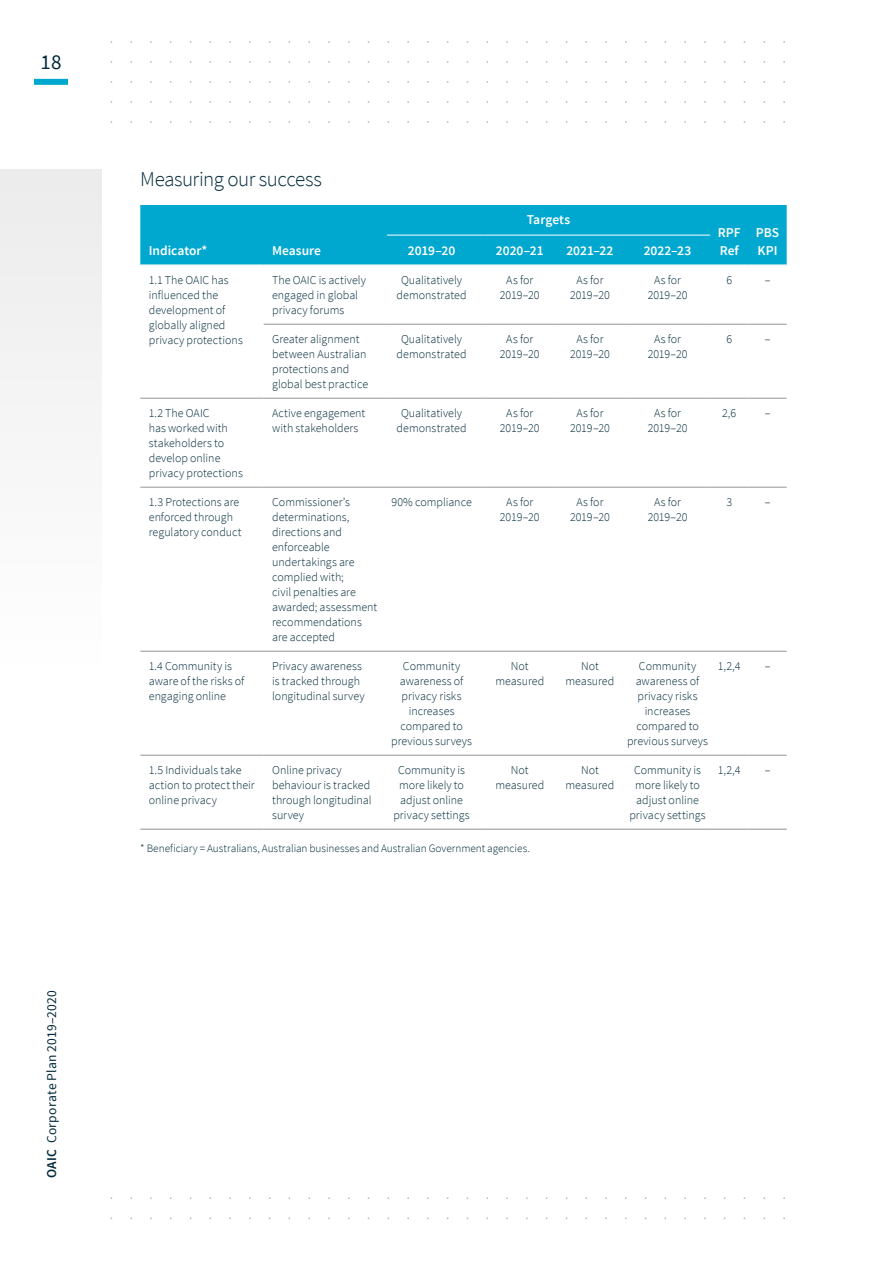
<style>
.page{position:relative;width:893px;height:1263px;background:#fff}
.page>*{position:absolute;margin:0;border:0;box-sizing:border-box;transform-origin:0 0}
.Body_text{font:300 21px "Source Sans Pro";letter-spacing:-.025em;color:#00293a}
.t1{font:21px "Source Sans Pro";color:#00293a}
.Table_header{font:600 13.5px/18px "Source Sans Pro";letter-spacing:-.005em;color:#fff}
.t2{font:13.5px "Source Sans Pro";letter-spacing:.015em;color:#00293a}
.Table_text{font:300 12px/15px "Source Sans Pro";color:#00293a}
.Body_text-2{font:300 11.25px "Source Sans Pro";color:#00293a}
.s1{font-weight:600}
</style>
<div class="page">
<div style="left:34px;top:79px;width:34px;height:6px;background:#00a7cf"></div>
<img style="left:110px;top:41px;width:675px;height:82px">
<img style="left:110px;top:1197px;width:675px;height:22px">
<div style="left:0;top:169px;width:102px;height:496px;background:#f5f5f5"></div>
<div style="left:140px;top:205px;width:647px;height:59px;background:#00a7cf"></div>
<hr style="left:264px;top:324px;width:123px;height:1px;background:#939598">
<hr style="left:387px;top:324px;width:98px;height:1px;background:#939598">
<hr style="left:485px;top:324px;width:70px;height:1px;background:#939598">
<hr style="left:555px;top:324px;width:70px;height:1px;background:#939598">
<hr style="left:625px;top:324px;width:85px;height:1px;background:#939598">
<hr style="left:710px;top:324px;width:38px;height:1px;background:#939598">
<hr style="left:748px;top:324px;width:39px;height:1px;background:#939598">
<hr style="left:140px;top:398px;width:124px;height:1px;background:#939598">
<hr style="left:264px;top:398px;width:123px;height:1px;background:#939598">
<hr style="left:387px;top:398px;width:98px;height:1px;background:#939598">
<hr style="left:485px;top:398px;width:70px;height:1px;background:#939598">
<hr style="left:555px;top:398px;width:70px;height:1px;background:#939598">
<hr style="left:625px;top:398px;width:85px;height:1px;background:#939598">
<hr style="left:710px;top:398px;width:38px;height:1px;background:#939598">
<hr style="left:748px;top:398px;width:39px;height:1px;background:#939598">
<hr style="left:140px;top:487px;width:124px;height:1px;background:#939598">
<hr style="left:264px;top:487px;width:123px;height:1px;background:#939598">
<hr style="left:387px;top:487px;width:98px;height:1px;background:#939598">
<hr style="left:485px;top:487px;width:70px;height:1px;background:#939598">
<hr style="left:555px;top:487px;width:70px;height:1px;background:#939598">
<hr style="left:625px;top:487px;width:85px;height:1px;background:#939598">
<hr style="left:710px;top:487px;width:38px;height:1px;background:#939598">
<hr style="left:748px;top:487px;width:39px;height:1px;background:#939598">
<hr style="left:140px;top:651px;width:124px;height:1px;background:#939598">
<hr style="left:264px;top:651px;width:123px;height:1px;background:#939598">
<hr style="left:387px;top:651px;width:98px;height:1px;background:#939598">
<hr style="left:485px;top:651px;width:70px;height:1px;background:#939598">
<hr style="left:555px;top:651px;width:70px;height:1px;background:#939598">
<hr style="left:625px;top:651px;width:85px;height:1px;background:#939598">
<hr style="left:710px;top:651px;width:38px;height:1px;background:#939598">
<hr style="left:748px;top:651px;width:39px;height:1px;background:#939598">
<hr style="left:264px;top:829px;width:123px;height:1px;background:#939598">
<hr style="left:387px;top:829px;width:98px;height:1px;background:#939598">
<hr style="left:485px;top:829px;width:70px;height:1px;background:#939598">
<hr style="left:555px;top:829px;width:70px;height:1px;background:#939598">
<hr style="left:625px;top:829px;width:85px;height:1px;background:#939598">
<hr style="left:710px;top:829px;width:38px;height:1px;background:#939598">
<hr style="left:748px;top:829px;width:39px;height:1px;background:#939598">
<hr style="left:140px;top:829px;width:124px;height:1px;background:#939598">
<hr style="left:140px;top:755px;width:124px;height:1px;background:#939598">
<hr style="left:264px;top:755px;width:123px;height:1px;background:#939598">
<hr style="left:387px;top:755px;width:98px;height:1px;background:#939598">
<hr style="left:485px;top:755px;width:70px;height:1px;background:#939598">
<hr style="left:555px;top:755px;width:70px;height:1px;background:#939598">
<hr style="left:625px;top:755px;width:85px;height:1px;background:#939598">
<hr style="left:710px;top:755px;width:38px;height:1px;background:#939598">
<hr style="left:748px;top:755px;width:39px;height:1px;background:#939598">
<hr style="left:387px;top:235px;width:98px;height:1px;background:#fff">
<hr style="left:485px;top:235px;width:70px;height:1px;background:#fff">
<hr style="left:555px;top:235px;width:70px;height:1px;background:#fff">
<hr style="left:625px;top:235px;width:85px;height:1px;background:#fff">
<h1 class="t1" style="left:40px;top:49px;width:23px">18</h1>
<p class="t2" style="left:43px;top:1178px;width:189px;rotate:-90deg"><span class="s1">OAIC</span> Corporate Plan 2019–2020</p>
<p class="Body_text" style="left:140px;top:166px;width:183px">Measuring our success</p>
<p class="Table_header" style="left:149px;top:241px;width:60px">Indicator*</p>
<p class="Table_header" style="left:272px;top:241px;width:50px">Measure</p>
<p class="Table_header" style="left:527px;top:211px;width:45px">Targets</p>
<p class="Table_header" style="left:718px;top:223px;width:24px">RPF<br>Ref</p>
<p class="Table_header" style="left:756px;top:223px;width:25px">PBS</p>
<p class="Table_header" style="left:408px;top:241px;width:49px">2019–20</p>
<p class="Table_header" style="left:496px;top:241px;width:49px">2020–21</p>
<p class="Table_header" style="left:566px;top:241px;width:49px">2021–22</p>
<p class="Table_header" style="left:644px;top:241px;width:49px">2022–23</p>
<p class="Table_header" style="left:758px;top:241px;width:21px">KPI</p>
<p class="Table_text" style="left:149px;top:272px;width:96px">1.1 The OAIC has influenced the development of globally aligned privacy protections</p>
<p class="Table_text" style="left:272px;top:272px;width:95px">The OAIC is actively engaged in global privacy forums</p>
<p class="Table_text" style="left:397px;top:272px;width:71px;text-align:center">Qualitatively demonstrated</p>
<p class="Table_text" style="left:506px;top:272px;width:29px">As for</p>
<p class="Table_text" style="left:500px;top:287px;width:41px">2019–20</p>
<p class="Table_text" style="left:272px;top:331px;width:98px">Greater alignment between Australian protections and global best practice</p>
<p class="Table_text" style="left:397px;top:331px;width:71px;text-align:center">Qualitatively demonstrated</p>
<p class="Table_text" style="left:506px;top:331px;width:29px">As for</p>
<p class="Table_text" style="left:500px;top:346px;width:41px">2019–20</p>
<p class="Table_text" style="left:149px;top:405px;width:96px">1.2 The OAIC<br>has worked with stakeholders to develop online privacy protections</p>
<p class="Table_text" style="left:272px;top:405px;width:95px">Active engagement with stakeholders</p>
<p class="Table_text" style="left:397px;top:405px;width:71px;text-align:center">Qualitatively demonstrated</p>
<p class="Table_text" style="left:506px;top:405px;width:29px">As for</p>
<p class="Table_text" style="left:500px;top:420px;width:41px">2019–20</p>
<p class="Table_text" style="left:149px;top:494px;width:94px">1.3 Protections are enforced through regulatory conduct</p>
<p class="Table_text" style="left:272px;top:494px;width:107px">Commissioner’s determinations, directions and enforceable undertakings are complied with;<br>civil penalties are awarded; assessment recommendations are accepted</p>
<p class="Table_text" style="left:391px;top:494px;width:82px">90% compliance</p>
<p class="Table_text" style="left:506px;top:494px;width:29px">As for</p>
<p class="Table_text" style="left:500px;top:509px;width:41px">2019–20</p>
<p class="Table_text" style="left:576px;top:272px;width:29px">As for</p>
<p class="Table_text" style="left:570px;top:287px;width:41px">2019–20</p>
<p class="Table_text" style="left:576px;top:331px;width:29px">As for</p>
<p class="Table_text" style="left:570px;top:346px;width:41px">2019–20</p>
<p class="Table_text" style="left:576px;top:405px;width:29px">As for</p>
<p class="Table_text" style="left:570px;top:420px;width:41px">2019–20</p>
<p class="Table_text" style="left:576px;top:494px;width:29px">As for</p>
<p class="Table_text" style="left:570px;top:509px;width:41px">2019–20</p>
<p class="Table_text" style="left:654px;top:272px;width:29px">As for</p>
<p class="Table_text" style="left:648px;top:287px;width:41px">2019–20</p>
<p class="Table_text" style="left:726px;top:272px;width:7px">6</p>
<p class="Table_text" style="left:765px;top:272px;width:7px">–</p>
<p class="Table_text" style="left:654px;top:331px;width:29px">As for</p>
<p class="Table_text" style="left:648px;top:346px;width:41px">2019–20</p>
<p class="Table_text" style="left:726px;top:331px;width:7px">6</p>
<p class="Table_text" style="left:765px;top:331px;width:7px">–</p>
<p class="Table_text" style="left:654px;top:405px;width:29px">As for</p>
<p class="Table_text" style="left:648px;top:420px;width:41px">2019–20</p>
<p class="Table_text" style="left:722px;top:405px;width:16px">2,6</p>
<p class="Table_text" style="left:765px;top:405px;width:7px">–</p>
<p class="Table_text" style="left:654px;top:494px;width:29px">As for</p>
<p class="Table_text" style="left:648px;top:509px;width:41px">2019–20</p>
<p class="Table_text" style="left:726px;top:494px;width:7px">3</p>
<p class="Table_text" style="left:765px;top:494px;width:7px">–</p>
<p class="Table_text" style="left:149px;top:658px;width:97px">1.4 Community is aware of the risks of engaging online</p>
<p class="Table_text" style="left:272px;top:658px;width:94px">Privacy awareness is tracked through longitudinal survey</p>
<p class="Table_text" style="left:391px;top:658px;width:82px;text-align:center">Community awareness of privacy risks increases compared to previous surveys</p>
<p class="Table_text" style="left:495px;top:658px;width:50px;text-align:center">Not measured</p>
<p class="Table_text" style="left:565px;top:658px;width:50px;text-align:center">Not measured</p>
<p class="Table_text" style="left:627px;top:658px;width:82px;text-align:center">Community awareness of privacy risks increases compared to previous surveys</p>
<p class="Table_text" style="left:718px;top:658px;width:24px">1,2,4</p>
<p class="Table_text" style="left:765px;top:658px;width:7px">–</p>
<p class="Table_text" style="left:149px;top:762px;width:107px">1.5 Individuals take action to protect their online privacy</p>
<p class="Table_text" style="left:272px;top:762px;width:101px">Online privacy behaviour is tracked through longitudinal survey</p>
<p class="Table_text" style="left:393px;top:762px;width:78px;text-align:center">Community is more likely to adjust online privacy settings</p>
<p class="Table_text" style="left:495px;top:762px;width:50px;text-align:center">Not measured</p>
<p class="Table_text" style="left:565px;top:762px;width:50px;text-align:center">Not measured</p>
<p class="Table_text" style="left:629px;top:762px;width:78px;text-align:center">Community is more likely to adjust online privacy settings</p>
<p class="Table_text" style="left:718px;top:762px;width:24px">1,2,4</p>
<p class="Table_text" style="left:765px;top:762px;width:7px">–</p>
<p class="Body_text-2" style="left:140px;top:841px;width:391px">* Beneficiary = Australians, Australian businesses and Australian Government agencies.</p>
</div>
